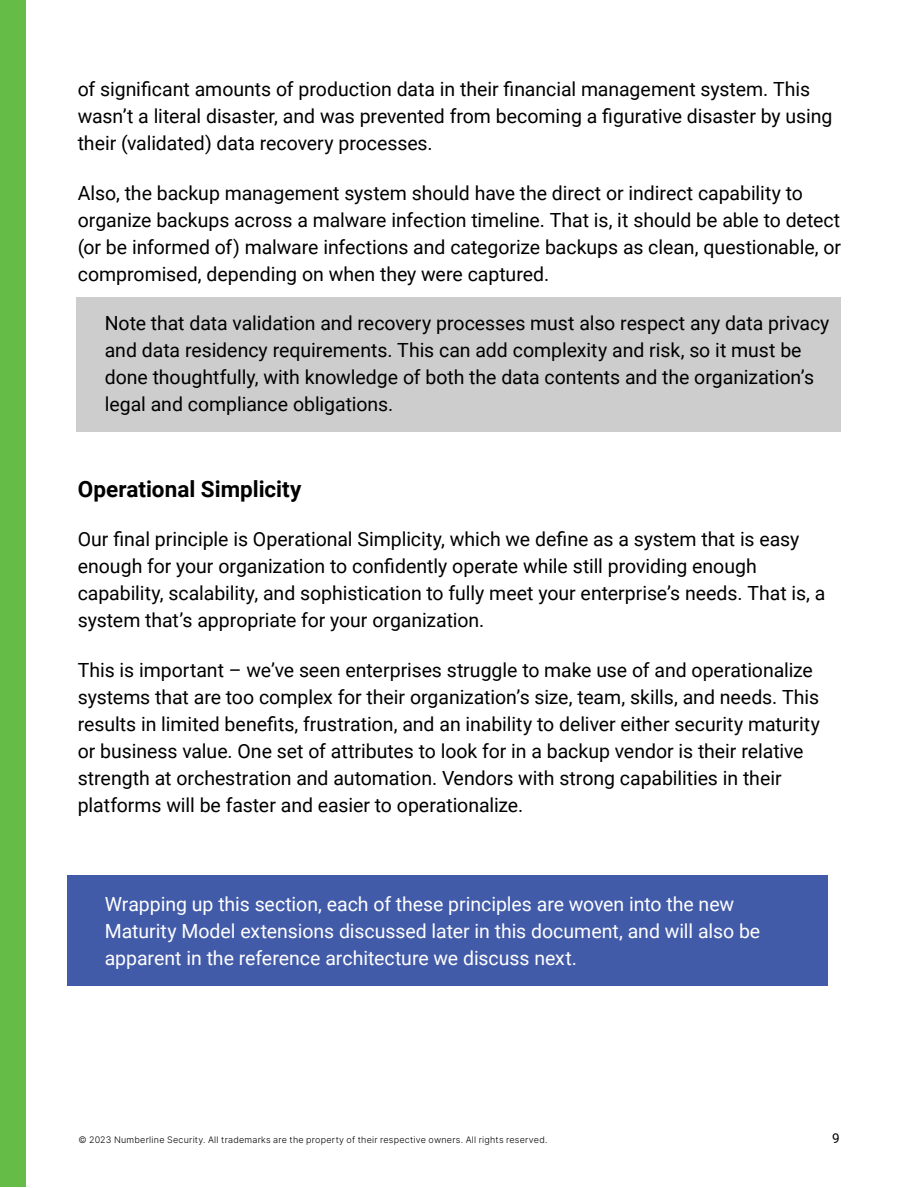
<style>
.page{position:relative;width:918px;height:1188px;background:#fff}
.page>*{position:absolute;margin:0;border:0;box-sizing:border-box;transform-origin:0 0}
.t1{font:700 22.5px "Roboto";color:#000}
.t2{font:19.5px/27px "Roboto";letter-spacing:-.005em;color:#000}
.t3{font:19.5px/27px "Roboto";letter-spacing:-.005em;color:#fff}
.t4{font:13.5px "Roboto";color:#000}
.t5{font:300 9px "Inter";letter-spacing:.025em;color:#000}
</style>
<div class="page">
<div style="left:1px;top:1px;width:25px;height:1186px;background:#65bc47"></div>
<div style="left:77px;top:297px;width:764px;height:135px;background:#cdcdcd"></div>
<div style="left:68px;top:875px;width:760px;height:111px;background:#425ba9"></div>
<p class="t2" style="left:78px;top:75px;width:756px">of significant amounts of production data in their financial management system. This wasn’t a literal disaster, and was prevented from becoming a figurative disaster by using their (validated) data recovery processes.</p>
<p class="t2" style="left:78px;top:178px;width:765px">Also, the backup management system should have the direct or indirect capability to organize backups across a malware infection timeline. That is, it should be able to detect (or be informed of) malware infections and categorize backups as clean, questionable, or compromised, depending on when they were captured.</p>
<p class="t2" style="left:105px;top:309px;width:726px">Note that data validation and recovery processes must also respect any data privacy and data residency requirements. This can add complexity and risk, so it must be done thoughtfully, with knowledge of both the data contents and the organization’s legal and compliance obligations.</p>
<p class="t1" style="left:78px;top:473px;width:225px">Operational Simplicity</p>
<p class="t2" style="left:78px;top:525px;width:749px">Our final principle is Operational Simplicity, which we define as a system that is easy enough for your organization to confidently operate while still providing enough capability, scalability, and sophistication to fully meet your enterprise’s needs. That is, a system that’s appropriate for your organization.</p>
<p class="t2" style="left:78px;top:655px;width:744px">This is important – we’ve seen enterprises struggle to make use of and operationalize systems that are too complex for their organization’s size, team, skills, and needs. This results in limited benefits, frustration, and an inability to deliver either security maturity or business value. One set of attributes to look for in a backup vendor is their relative strength at orchestration and automation. Vendors with strong capabilities in their platforms will be faster and easier to operationalize.</p>
<p class="t3" style="left:105px;top:889px;width:657px">Wrapping up this section, each of these principles are woven into the new<br>Maturity Model extensions discussed later in this document, and will also be apparent in the reference architecture we discuss next.</p>
<p class="t5" style="left:78px;top:1133px;width:471px">© 2023 Numberline Security. All trademarks are the property of their respective owners. All rights reserved.</p>
<p class="t4" style="left:832px;top:1129px;width:9px">9</p>
</div>
